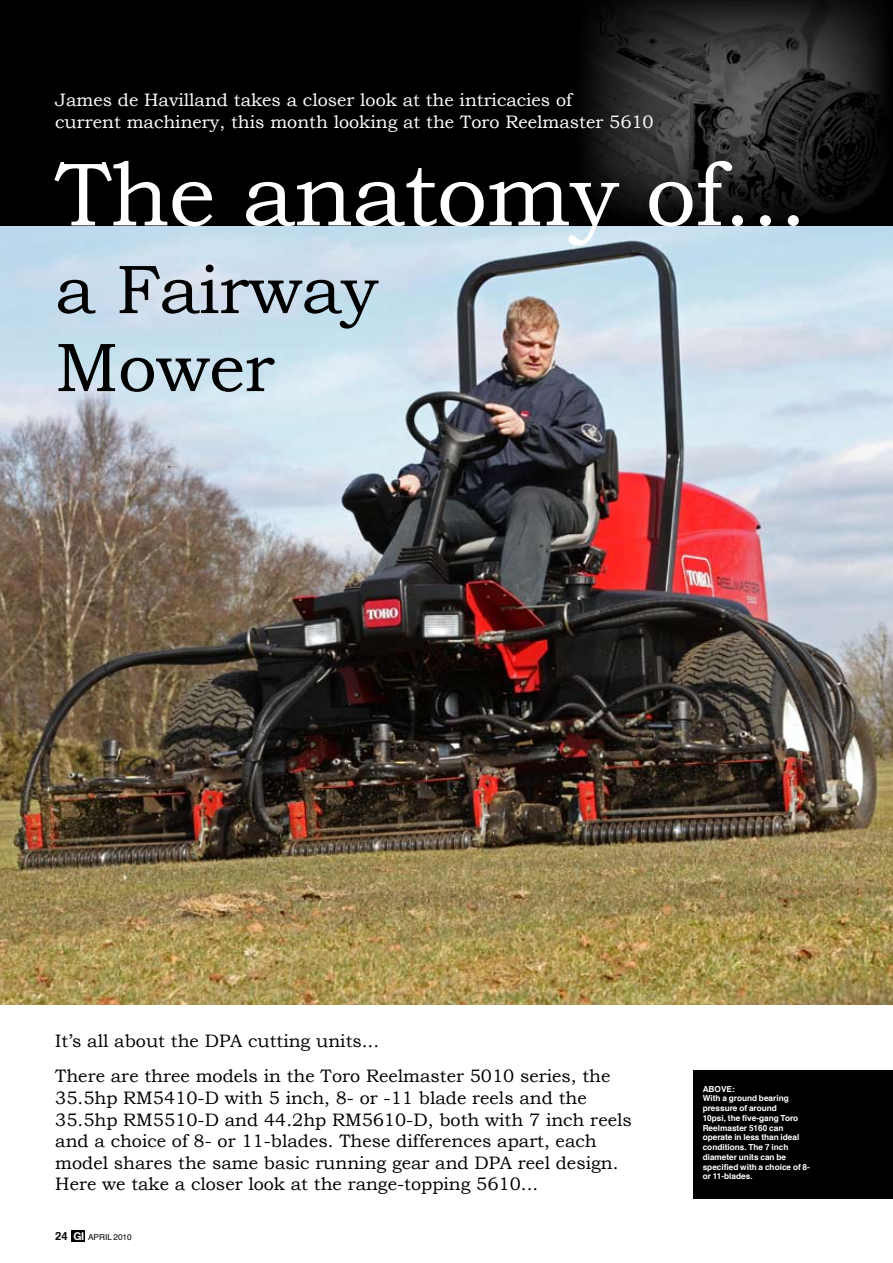
<style>
.page{position:relative;width:893px;height:1263px;background:#fff}
.page>*{position:absolute;margin:0;border:0;box-sizing:border-box;transform-origin:0 0}
.t1{font:90px "Bookman Old Style";letter-spacing:-.01em;color:#fff}
.t2{font:69px/78px "Bookman Old Style";letter-spacing:-.01em;color:#000}
.t3{font:18px/21.6px "Bookman Old Style";color:#000}
.t4{font:18px/21.6px "Bookman Old Style";color:#fff}
.t5{font:700 8.25px/9.8px "Helvetica";color:#fff}
.t6{font:8.25px "Helvetica";color:#000}
.s1{font-weight:700;font-size:11.25px}
.s2{font-family:"Helvetica Neue";font-weight:700;font-size:10.8px;color:#fff}
</style>
<div class="page">
<div style="left:71px;top:1230px;width:14px;height:11px;background:#000"></div>
<img style="left:0;top:225px;width:893px;height:780px">
<div style="left:0;top:0;width:893px;height:225px;background:#000"></div>
<img style="left:585px;top:0;width:300px;height:217px">
<div style="left:693px;top:1070px;width:200px;height:129px;background:#000"></div>
<p class="t4" style="left:55px;top:89px;width:600px">James de Havilland takes a closer look at the intricacies of<br>current machinery, this month looking at the Toro Reelmaster 5610</p>
<h1 class="t1" style="left:55px;top:143px;width:754px">The anatomy of...</h1>
<h2 class="t2" style="left:55px;top:251px;width:324px">a Fairway<br>Mower</h2>
<p class="t3" style="left:55px;top:1030px;width:325px">It’s all about the DPA cutting units...</p>
<p class="t3" style="left:55px;top:1065px;width:578px">There are three models in the Toro Reelmaster 5010 series, the 35.5hp RM5410-D with 5 inch, 8- or -11 blade reels and the 35.5hp RM5510-D and 44.2hp RM5610-D, both with 7 inch reels and a choice of 8- or 11-blades. These differences apart, each model shares the same basic running gear and DPA reel design.<br>Here we take a closer look at the range-topping 5610...</p>
<p class="t6" style="left:55px;top:1231px;width:78px"><span class="s1">24</span> <span class="s2">GI</span> APRIL 2010</p>
<p class="t5" style="left:703px;top:1084px;width:109px">ABOVE:<br>With a ground bearing pressure of around<br>10psi, the five-gang Toro<br>Reelmaster 5160 can operate in less than ideal conditions. The 7 inch diameter units can be specified with a choice of 8- or 11-blades.</p>
</div>
